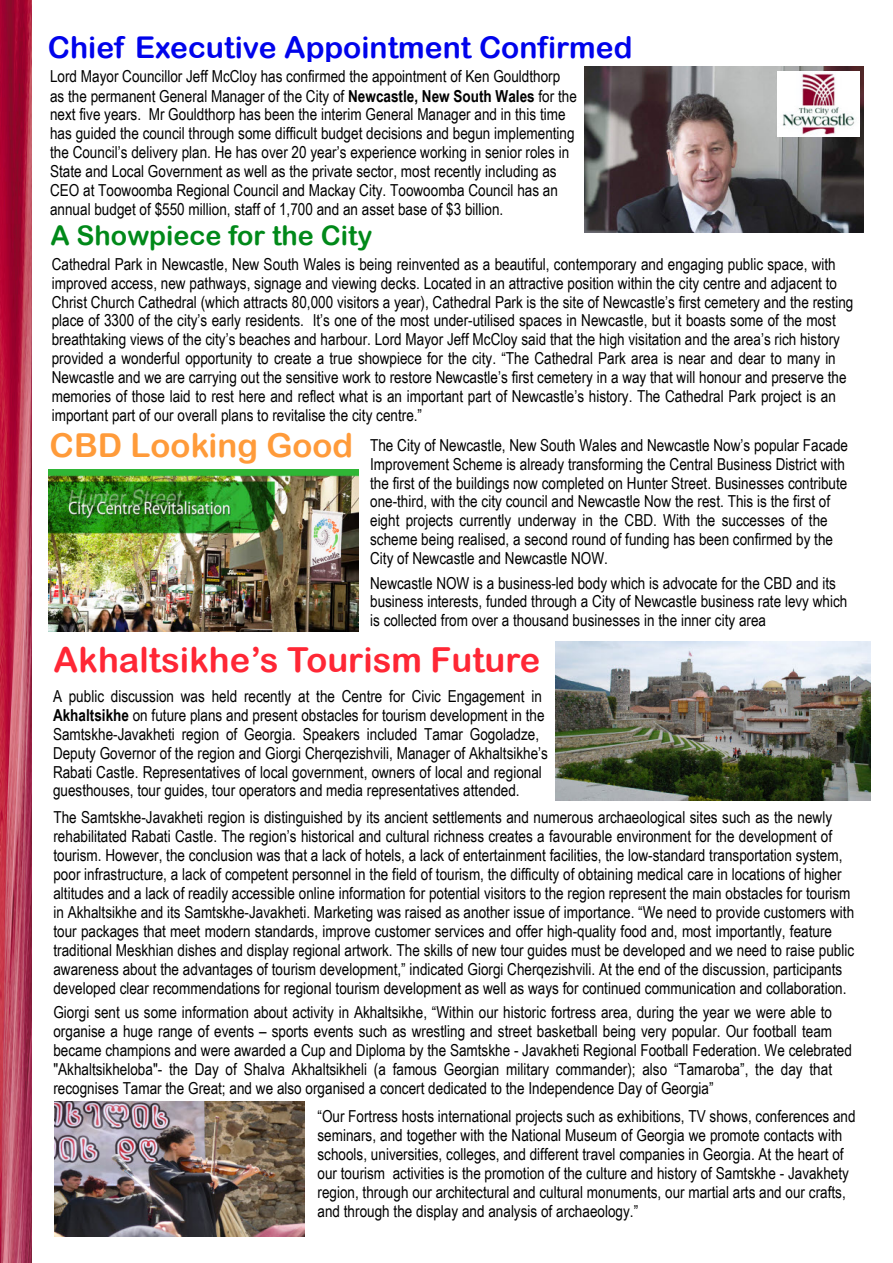
<style>
.page{position:relative;width:893px;height:1263px;background:#fff}
.page>*{position:absolute;margin:0;border:0;box-sizing:border-box;transform-origin:0 0}
.t1{font:34.5px "Arial Rounded MT Bold";color:#ff2735}
.t2{font:33px "Arial Rounded MT Bold";color:#ff9b3a}
.t3{font:30px "Arial Rounded MT Bold";color:#0003eb}
.t4{font:27px "Arial Rounded MT Bold";color:#008919}
.t5{font:16.5px/18.9px "Arial Narrow";color:#000}
.s1{font-weight:700}
</style>
<div class="page">
<img style="left:0;top:0;width:32px;height:1263px">
<img style="left:585px;top:67px;width:279px;height:165px">
<img style="left:49px;top:469px;width:310px;height:162px">
<img style="left:54px;top:1102px;width:251px;height:135px">
<img style="left:555px;top:642px;width:315px;height:158px">
<img style="left:778px;top:71px;width:82px;height:66px">
<h3 class="t3" style="left:48px;top:36px;width:586px">Chief Executive Appointment Confirmed</h3>
<p class="t5" style="left:50px;top:69px;width:528px">Lord Mayor Councillor Jeff McCloy has confirmed the appointment of Ken Gouldthorp as the permanent General Manager of the City of <span class="s1">Newcastle, New South Wales</span> for the next five years. Mr Gouldthorp has been the interim General Manager and in this time has guided the council through some difficult budget decisions and begun implementing the Council’s delivery plan. He has over 20 year’s experience working in senior roles in State and Local Government as well as the private sector, most recently including as CEO at Toowoomba Regional Council and Mackay City. Toowoomba Council has an annual budget of $550 million, staff of 1,700 and an asset base of $3 billion.</p>
<p class="t5" style="left:52px;top:256px;width:803px">Cathedral Park in Newcastle, New South Wales is being reinvented as a beautiful, contemporary and engaging public space, with improved access, new pathways, signage and viewing decks. Located in an attractive position within the city centre and adjacent to Christ Church Cathedral (which attracts 80,000 visitors a year), Cathedral Park is the site of Newcastle’s first cemetery and the resting place of 3300 of the city’s early residents. It’s one of the most under-utilised spaces in Newcastle, but it boasts some of the most breathtaking views of the city’s beaches and harbour. Lord Mayor Jeff McCloy said that the high visitation and the area’s rich history provided a wonderful opportunity to create a true showpiece for the city. “The Cathedral Park area is near and dear to many in Newcastle and we are carrying out the sensitive work to restore Newcastle’s first cemetery in a way that will honour and preserve the memories of those laid to rest here and reflect what is an important part of Newcastle’s history. The Cathedral Park project is an important part of our overall plans to revitalise the city centre.”</p>
<p class="t5" style="left:370px;top:437px;width:479px">The City of Newcastle, New South Wales and Newcastle Now’s popular Facade Improvement Scheme is already transforming the Central Business District with the first of the buildings now completed on Hunter Street. Businesses contribute one-third, with the city council and Newcastle Now the rest. This is the first of eight projects currently underway in the CBD. With the successes of the scheme being realised, a second round of funding has been confirmed by the City of Newcastle and Newcastle NOW.</p>
<p class="t5" style="left:370px;top:575px;width:479px">Newcastle NOW is a business-led body which is advocate for the CBD and its business interests, funded through a City of Newcastle business rate levy which is collected from over a thousand businesses in the inner city area</p>
<h3 class="t4" style="left:50px;top:226px;width:323px">A Showpiece for the City</h3>
<h2 class="t2" style="left:50px;top:433px;width:305px">CBD Looking Good</h2>
<h1 class="t1" style="left:53px;top:647px;width:488px">Akhaltsikhe’s Tourism Future</h1>
<p class="t5" style="left:53px;top:688px;width:497px">A public discussion was held recently at the Centre for Civic Engagement in <span class="s1">Akhaltsikhe</span> on future plans and present obstacles for tourism development in the Samtskhe-Javakheti region of Georgia. Speakers included Tamar Gogoladze, Deputy Governor of the region and Giorgi Cherqezishvili, Manager of Akhaltsikhe’s Rabati Castle. Representatives of local government, owners of local and regional guesthouses, tour guides, tour operators and media representatives attended.</p>
<p class="t5" style="left:53px;top:809px;width:802px">The Samtskhe-Javakheti region is distinguished by its ancient settlements and numerous archaeological sites such as the newly rehabilitated Rabati Castle. The region’s historical and cultural richness creates a favourable environment for the development of tourism. However, the conclusion was that a lack of hotels, a lack of entertainment facilities, the low-standard transportation system, poor infrastructure, a lack of competent personnel in the field of tourism, the difficulty of obtaining medical care in locations of higher altitudes and a lack of readily accessible online information for potential visitors to the region represent the main obstacles for tourism in Akhaltsikhe and its Samtskhe-Javakheti. Marketing was raised as another issue of importance. “We need to provide customers with tour packages that meet modern standards, improve customer services and offer high-quality food and, most importantly, feature traditional Meskhian dishes and display regional artwork. The skills of new tour guides must be developed and we need to raise public awareness about the advantages of tourism development,” indicated Giorgi Cherqezishvili. At the end of the discussion, participants developed clear recommendations for regional tourism development as well as ways for continued communication and collaboration.</p>
<p class="t5" style="left:53px;top:1004px;width:800px">Giorgi sent us some information about activity in Akhaltsikhe, “Within our historic fortress area, during the year we were able to organise a huge range of events – sports events such as wrestling and street basketball being very popular. Our football team became champions and were awarded a Cup and Diploma by the Samtskhe - Javakheti Regional Football Federation. We celebrated "Akhaltsikheloba"- the Day of Shalva Akhaltsikheli (a famous Georgian military commander); also “Tamaroba”, the day that recognises Tamar the Great; and we also organised a concert dedicated to the Independence Day of Georgia”</p>
<p class="t5" style="left:317px;top:1108px;width:540px">“Our Fortress hosts international projects such as exhibitions, TV shows, conferences and seminars, and together with the National Museum of Georgia we promote contacts with schools, universities, colleges, and different travel companies in Georgia. At the heart of our tourism activities is the promotion of the culture and history of Samtskhe - Javakhety region, through our architectural and cultural monuments, our martial arts and our crafts, and through the display and analysis of archaeology.”</p>
</div>
